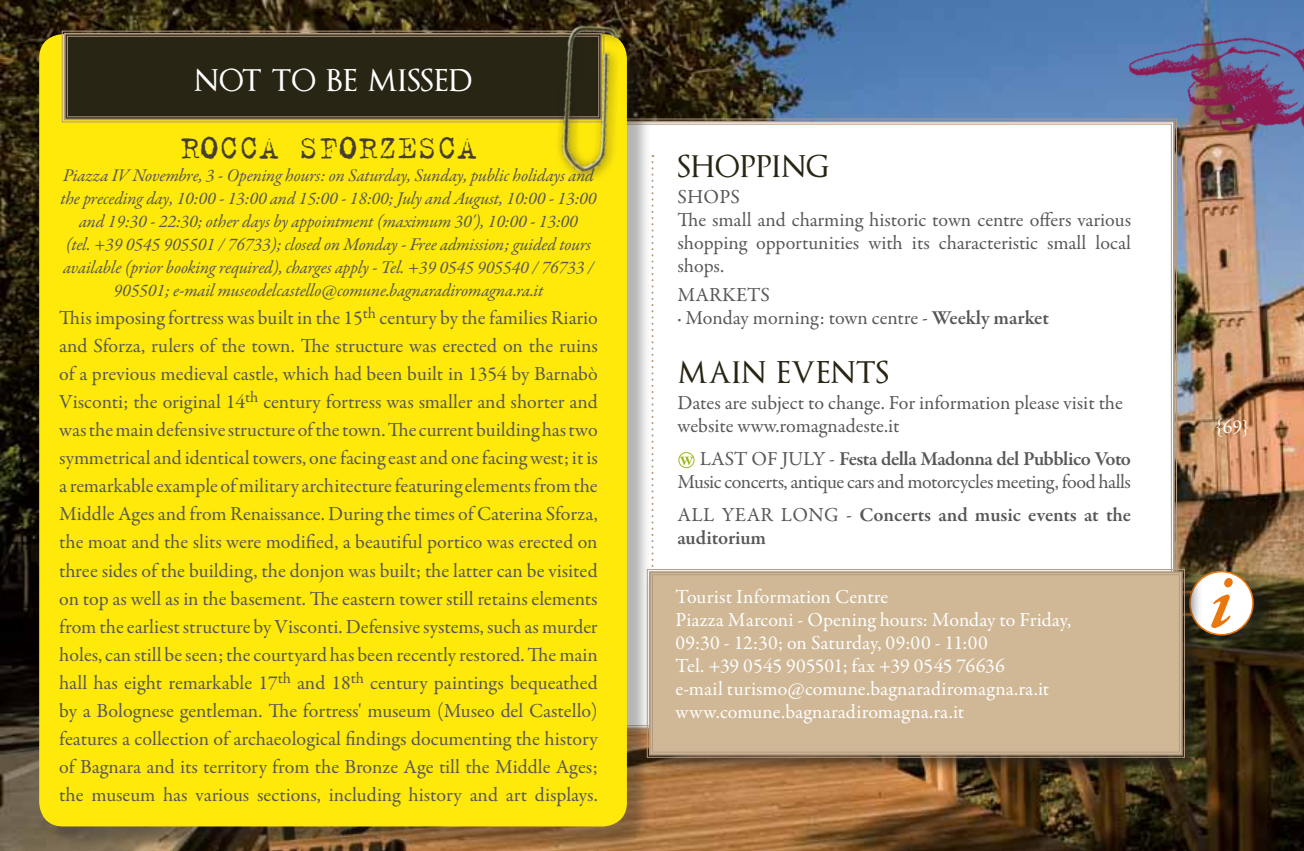
<style>
.page{position:relative;width:1304px;height:851px;background:#fff}
.page>*{position:absolute;margin:0;border:0;box-sizing:border-box;transform-origin:0 0}
.t1{font:40px "Optimus Princeps";color:#282514}
.t2{font:40px "Optimus Princeps";color:#fff}
.t3{font:36px "Trixie Text";color:#473f2e}
.t4{font:20px/28px "Garamond Premr Pro";letter-spacing:-.005em;color:#575756}
.t5{font:20px/23px "Garamond Premr Pro";letter-spacing:.005em;color:#fff}
.t6{font:20px/23px "Garamond Premr Pro";letter-spacing:-.025em;color:#575756;text-align:right}
.t7{font:600 20px/23px "Garamond Premr Pro";letter-spacing:-.01em;color:#575756}
.t8{font:italic 18px/23px "Garamond Premr Pro";letter-spacing:-.01em;color:#575756;text-align:center}
.s1{font-weight:600}
.s2{font-weight:400}
.s3{font-size:18px}
</style>
<div class="page">
<img style="left:0;top:0;width:1304px;height:850px">
<svg style="left:653px;top:118px;width:524px;height:448px"></svg>
<div style="left:1187px;top:568px;width:85px;height:86px;background:#1d1d1b;opacity:.62"></div>
<div style="left:1190px;top:571px;width:63px;height:63px;background:#fff;border-radius:50%"></div>
<div style="left:1189px;top:570px;width:65px;height:65px;border:2px solid #ea760e;border-radius:50%"></div>
<svg style="left:1211px;top:578px;width:22px;height:50px"></svg>
<div style="left:42px;top:37px;width:610px;height:813px;background:#1d1d1b;opacity:.33"></div>
<div style="left:39px;top:34px;width:588px;height:792px;background:#ffe90b;border-radius:24px"></div>
<svg style="left:651px;top:190px;width:2px;height:376px"></svg>
<div style="left:644px;top:566px;width:560px;height:210px;background:#1d1d1b;opacity:.64"></div>
<div style="left:646px;top:568px;width:539px;height:190px;background:#d0b897"></div>
<div style="left:649px;top:571px;width:534px;height:184px;border:2px solid #b29a81"></div>
<div style="left:652px;top:574px;width:528px;height:178px;border:1px solid #b29a81"></div>
<svg style="left:61px;top:30px;width:434px;height:93px;background:#312d17"></svg>
<div style="left:64px;top:33px;width:538px;height:87px;border:2px solid #b29a81"></div>
<div style="left:67px;top:36px;width:532px;height:81px;border:1px solid #b29a81"></div>
<img style="left:1108px;top:0;width:196px;height:216px">
<img style="left:495px;top:4px;width:187px;height:186px">
<div style="left:678px;top:452px;width:16px;height:16px;border:1px solid #9eb91d;border-radius:50%"></div>
<svg style="left:680px;top:456px;width:14px;height:9px"></svg>
<h1 class="t2" style="left:194px;top:59px;width:280px">not to be missed</h1>
<h2 class="t3" style="left:180px;top:126px;width:299px">ROCCA SFORZESCA</h2>
<p class="t8" style="left:60px;top:165px;width:538px">Piazza IV Novembre, 3 - Opening hours: on Saturday, Sunday, public holidays and the preceding day, 10:00 - 13:00 and 15:00 - 18:00; July and August, 10:00 - 13:00 and 19:30 - 22:30; other days by appointment (maximum 30'), 10:00 - 13:00<br>(tel. +39 0545 905501 / 76733); closed on Monday - Free admission; guided tours available (prior booking required), charges apply - Tel. +39 0545 905540 / 76733 / 905501; e-mail museodelcastello@comune.bagnaradiromagna.ra.it</p>
<p class="t4" style="left:59px;top:304px;width:540px;text-align:justify">This imposing fortress was built in the 15<sup>th</sup> century by the families Riario and Sforza, rulers of the town. The structure was erected on the ruins of a previous medieval castle, which had been built in 1354 by Barnabò Visconti; the original 14<sup>th</sup> century fortress was smaller and shorter and was the main defensive structure of the town. The current building has two symmetrical and identical towers, one facing east and one facing west; it is a remarkable example of military architecture featuring elements from the Middle Ages and from Renaissance. During the times of Caterina Sforza, the moat and the slits were modified, a beautiful portico was erected on three sides of the building, the donjon was built; the latter can be visited on top as well as in the basement. The eastern tower still retains elements from the earliest structure by Visconti. Defensive systems, such as murder holes, can still be seen; the courtyard has been recently restored. The main hall has eight remarkable 17<sup>th</sup> and 18<sup>th</sup> century paintings bequeathed by a Bolognese gentleman. The fortress' museum (Museo del Castello) features a collection of archaeological findings documenting the history of Bagnara and its territory from the Bronze Age till the Middle Ages; the museum has various sections, including history and art displays.</p>
<h1 class="t1" style="left:677px;top:146px;width:154px">shopping</h1>
<p class="t4" style="left:677px;top:186px;width:455px;line-height:23px">SHOPS<br>The small and charming historic town centre offers various shopping opportunities with its characteristic small local shops.</p>
<p class="t4" style="left:677px;top:284px;width:373px;line-height:23px">MARKETS<br>· Monday morning: town centre - <span class="s1">Weekly market</span></p>
<h1 class="t1" style="left:677px;top:352px;width:213px">main events</h1>
<p class="t4" style="left:677px;top:392px;width:447px;line-height:23px">Dates are subject to change. For information please visit the website www.romagnadeste.it</p>
<p class="t6" style="left:677px;top:448px;width:455px">LAST of JULY - <span class="s1">Festa della Madonna del Pubblico Voto<br></span>Music concerts, antique cars and motorcycles meeting, food halls</p>
<p class="t7" style="left:677px;top:504px;width:455px"><span class="s2">ALL YEAR LONG -</span> Concerts and music events at the auditorium</p>
<p class="t5" style="left:676px;top:586px;width:397px">Tourist Information Centre<br>Piazza Marconi - Opening hours: Monday to Friday, 09:30 - 12:30; on Saturday, 09:00 - 11:00<br>Tel. +39 0545 905501; fax +39 0545 76636<br>e-mail turismo@comune.bagnaradiromagna.ra.it www.comune.bagnaradiromagna.ra.it</p>
<p class="t5" style="left:1216px;top:415px;width:34px">{69<span class="s3">}</span></p>
</div>
